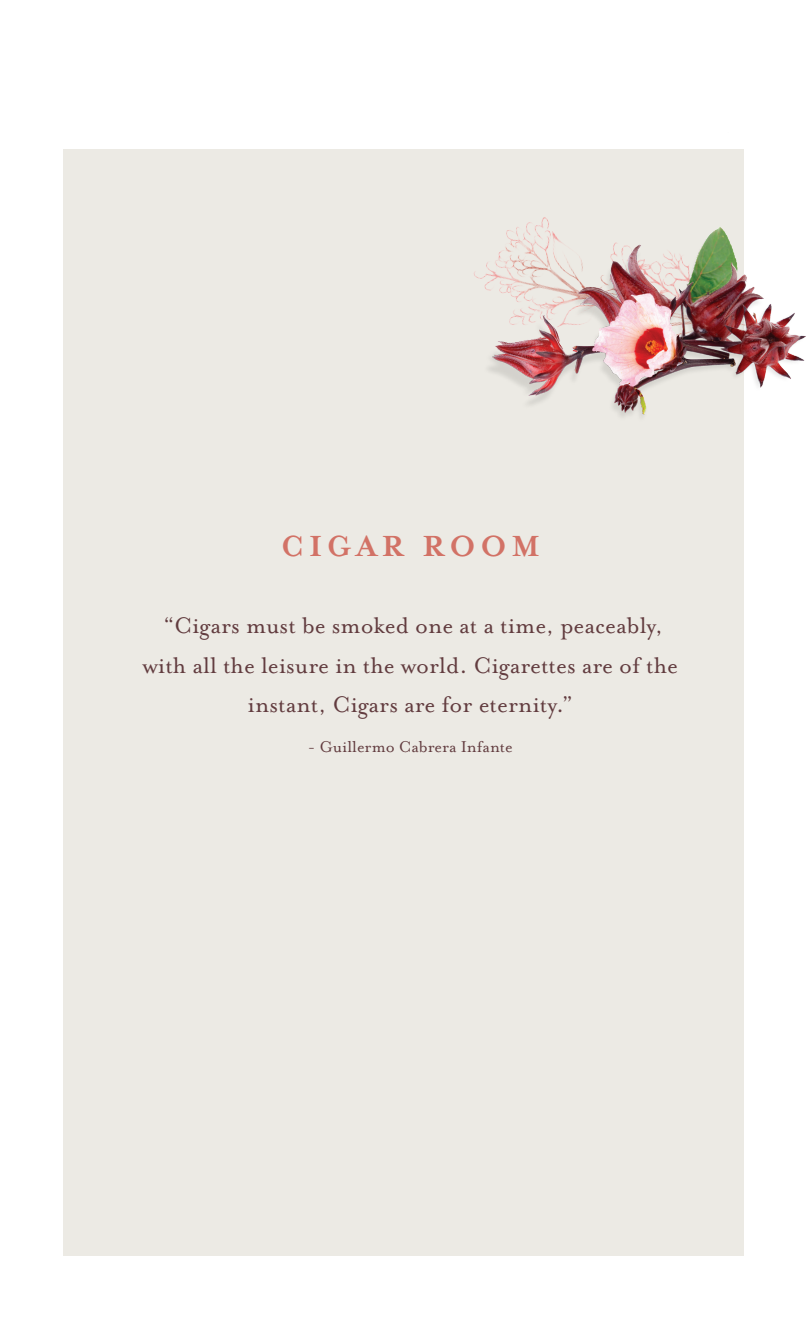
<style>
.page{position:relative;width:808px;height:1319px;background:#fff}
.page>*{position:absolute;margin:0;border:0;box-sizing:border-box;transform-origin:0 0}
.t1{font:700 33.45px "Mrs Eaves OT";letter-spacing:.15em;color:#d27266}
.t2{font:25.8px/39.6px "Mrs Eaves OT";color:#623c3f;text-align:center}
.t3{font:18px "Mrs Eaves OT";color:#623c3f}
</style>
<div class="page">
<div style="left:64px;top:149px;width:680px;height:1105px;background:#eceae4"></div>
<img style="left:474px;top:217px;width:332px;height:200px">
<p class="t1" style="left:281px;top:528px;width:260px">CIGAR ROOM</p>
<p class="t2" style="left:143px;top:606px;width:537px">“Cigars must be smoked one at a time, peaceably, with all the leisure in the world. Cigarettes are of the instant, Cigars are for eternity.”</p>
<p class="t3" style="left:308px;top:736px;width:207px">- Guillermo Cabrera Infante</p>
</div>
